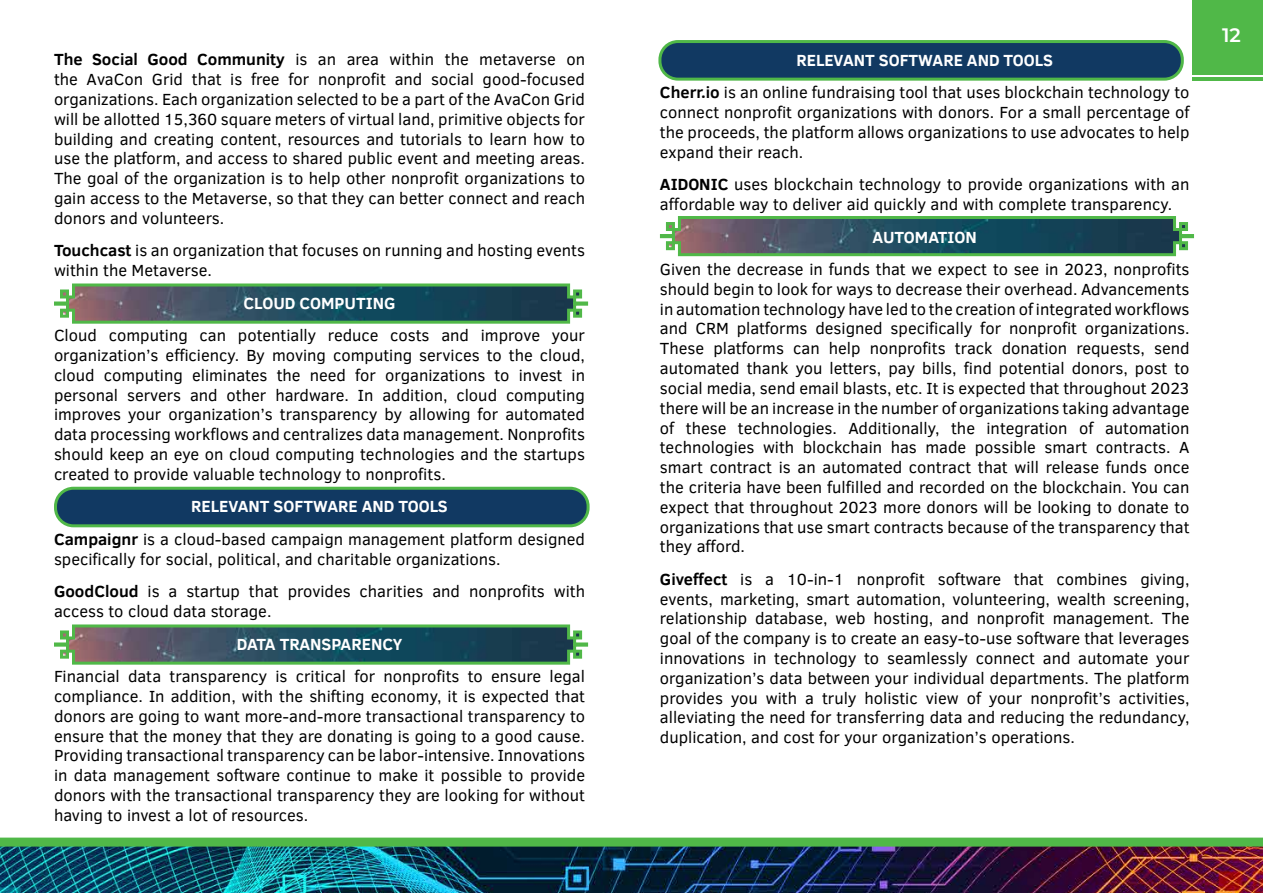
<style>
.page{position:relative;width:1263px;height:893px;background:#fff}
.page>*{position:absolute;margin:0;border:0;box-sizing:border-box;transform-origin:0 0}
.t1{font:600 19.5px "Montserrat";color:#fff}
.t2{font:16.5px/19.8px "Clear Sans";color:#000;text-align:justify}
.t3{font:700 16.5px "Clear Sans";color:#fff}
.s1{font-weight:700}
.s2{font-weight:700;color:#fff}
</style>
<div class="page">
<img style="left:0;top:847px;width:1263px;height:46px">
<svg style="left:54px;top:624px;width:535px;height:41px;background:#426965"></svg>
<svg style="left:54px;top:283px;width:535px;height:41px;background:#426965"></svg>
<svg style="left:660px;top:216px;width:534px;height:41px;background:#416964"></svg>
<div style="left:56px;top:488px;width:532px;height:38px;background:#113962;border-radius:18px"></div>
<div style="left:54px;top:487px;width:536px;height:40px;border:3px solid #50b848;border-radius:18px"></div>
<div style="left:660px;top:42px;width:522px;height:37px;background:#113962;border-radius:18px"></div>
<div style="left:658px;top:40px;width:526px;height:41px;border:3px solid #50b848;border-radius:18px"></div>
<div style="left:1192px;top:0;width:71px;height:75px;background:#50b848"></div>
<hr style="left:1192px;top:77px;width:71px;height:4px;background:#50b848">
<div style="left:0;top:838px;width:1263px;height:9px;background:#50b848"></div>
<p class="t2" style="left:54px;top:50px;width:533px"><span class="s1">The Social Good Community</span> is an area within the metaverse on the AvaCon Grid that is free for nonprofit and social good-focused organizations. Each organization selected to be a part of the AvaCon Grid will be allotted 15,360 square meters of virtual land, primitive objects for building and creating content, resources and tutorials to learn how to use the platform, and access to shared public event and meeting areas.<br>The goal of the organization is to help other nonprofit organizations to gain access to the Metaverse, so that they can better connect and reach donors and volunteers.</p>
<p class="t2" style="left:54px;top:241px;width:533px"><span class="s1">Touchcast</span> is an organization that focuses on running and hosting events within the Metaverse.</p>
<p class="t3" style="left:243px;top:291px;width:154px">CLOUD COMPUTING</p>
<p class="t2" style="left:54px;top:325px;width:533px">Cloud computing can potentially reduce costs and improve your organization’s efficiency. By moving computing services to the cloud, cloud computing eliminates the need for organizations to invest in personal servers and other hardware. In addition, cloud computing improves your organization’s transparency by allowing for automated data processing workflows and centralizes data management. Nonprofits should keep an eye on cloud computing technologies and the startups created to provide valuable technology to nonprofits.</p>
<p class="t2" style="left:54px;top:490px;width:533px;line-height:32.5px;text-align:center"><span class="s2">RELEVANT SOFTWARE AND TOOLS<br></span><span class="s1">Campaignr</span> is a cloud-based campaign management platform designed</p>
<p class="t2" style="left:54px;top:543px;width:533px;line-height:32.5px">specifically for social, political, and charitable organizations.<br><span class="s1">GoodCloud</span> is a startup that provides charities and nonprofits with</p>
<p class="t2" style="left:54px;top:601px;width:219px">access to cloud data storage.</p>
<p class="t3" style="left:237px;top:632px;width:167px">DATA TRANSPARENCY</p>
<p class="t2" style="left:54px;top:666px;width:533px">Financial data transparency is critical for nonprofits to ensure legal compliance. In addition, with the shifting economy, it is expected that donors are going to want more-and-more transactional transparency to ensure that the money that they are donating is going to a good cause.<br>Providing transactional transparency can be labor-intensive. Innovations in data management software continue to make it possible to provide donors with the transactional transparency they are looking for without having to invest a lot of resources.</p>
<p class="t2" style="left:660px;top:44px;width:531px;line-height:32.5px;text-align:center"><span class="s2">RELEVANT SOFTWARE AND TOOLS<br></span><span class="s1">Cherr.io</span> is an online fundraising tool that uses blockchain technology to</p>
<p class="t2" style="left:660px;top:102px;width:531px">connect nonprofit organizations with donors. For a small percentage of the proceeds, the platform allows organizations to use advocates to help expand their reach.</p>
<p class="t2" style="left:660px;top:174px;width:531px"><span class="s1">AIDONIC</span> uses blockchain technology to provide organizations with an affordable way to deliver aid quickly and with complete transparency.</p>
<p class="t3" style="left:872px;top:225px;width:106px">AUTOMATION</p>
<p class="t2" style="left:660px;top:259px;width:531px">Given the decrease in funds that we expect to see in 2023, nonprofits should begin to look for ways to decrease their overhead. Advancements in automation technology have led to the creation of integrated workflows and CRM platforms designed specifically for nonprofit organizations.<br>These platforms can help nonprofits track donation requests, send automated thank you letters, pay bills, find potential donors, post to social media, send email blasts, etc. It is expected that throughout 2023 there will be an increase in the number of organizations taking advantage of these technologies. Additionally, the integration of automation technologies with blockchain has made possible smart contracts. A smart contract is an automated contract that will release funds once the criteria have been fulfilled and recorded on the blockchain. You can expect that throughout 2023 more donors will be looking to donate to organizations that use smart contracts because of the transparency that they afford.</p>
<p class="t2" style="left:660px;top:569px;width:531px"><span class="s1">Giveffect</span> is a 10-in-1 nonprofit software that combines giving, events, marketing, smart automation, volunteering, wealth screening, relationship database, web hosting, and nonprofit management. The goal of the company is to create an easy-to-use software that leverages innovations in technology to seamlessly connect and automate your organization’s data between your individual departments. The platform provides you with a truly holistic view of your nonprofit’s activities, alleviating the need for transferring data and reducing the redundancy, duplication, and cost for your organization’s operations.</p>
<p class="t1" style="left:1222px;top:21px;width:20px">12</p>
</div>
